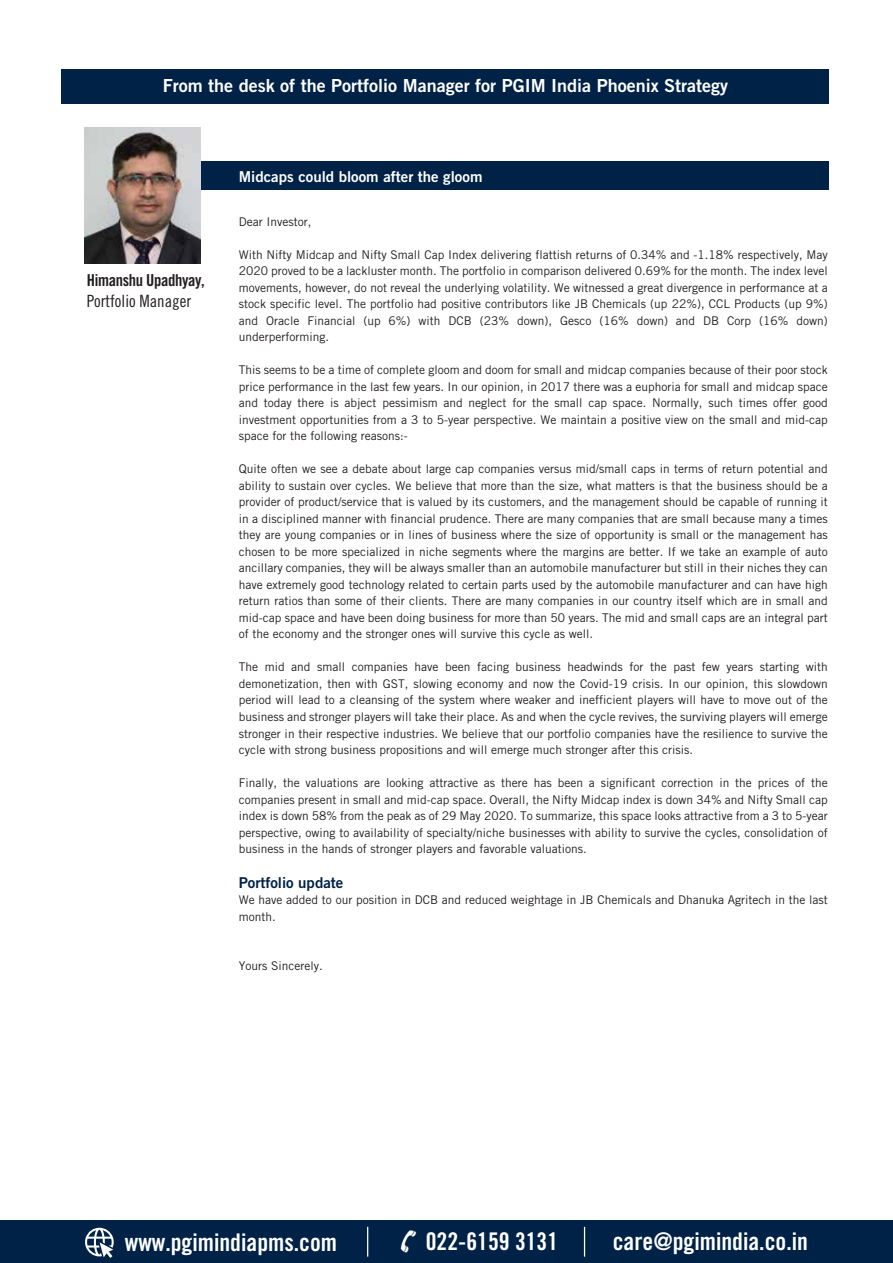
<style>
.page{position:relative;width:893px;height:1263px;background:#fff}
.page>*{position:absolute;margin:0;border:0;box-sizing:border-box;transform-origin:0 0}
.t1{font:700 condensed 24.3px "Prudential Modern";color:#fff}
.t2{font:700 18px "Prudential Modern";color:#fff}
.t3{font:condensed 16.95px "Prudential Modern";color:#231f20}
.t4{font:700 condensed 16.5px "Prudential Modern";letter-spacing:-.02em;color:#231f20}
.t5{font:700 15px "Prudential Modern";color:#fff}
.t6{font:700 15px "Prudential Modern";color:#002247}
.t7{font:500 12px/16.5px "Prudential Modern";color:#231f20;text-align:justify}
</style>
<div class="page">
<div style="left:0;top:1220px;width:893px;height:43px;background:#002247"></div>
<svg style="left:85px;top:1228px;width:29px;height:30px"></svg>
<svg style="left:367px;top:1227px;width:1px;height:29px"></svg>
<svg style="left:584px;top:1227px;width:1px;height:29px"></svg>
<div style="left:196px;top:161px;width:633px;height:28px;background:#002247"></div>
<img style="left:85px;top:128px;width:115px;height:136px">
<div style="left:62px;top:69px;width:767px;height:34px;background:#002247"></div>
<h2 class="t2" style="left:163px;top:74px;width:567px">From the desk of the Portfolio Manager for PGIM India Phoenix Strategy</h2>
<h3 class="t4" style="left:87px;top:270px;width:120px">Himanshu Upadhyay,</h3>
<h3 class="t3" style="left:87px;top:291px;width:106px">Portfolio Manager</h3>
<p class="t5" style="left:239px;top:167px;width:245px">Midcaps could bloom after the gloom</p>
<p class="t7" style="left:239px;top:213px;width:74px">Dear Investor,</p>
<p class="t7" style="left:239px;top:246px;width:591px">With Nifty Midcap and Nifty Small Cap Index delivering flattish returns of 0.34% and -1.18% respectively, May 2020 proved to be a lackluster month. The portfolio in comparison delivered 0.69% for the month. The index level movements, however, do not reveal the underlying volatility. We witnessed a great divergence in performance at a stock specific level. The portfolio had positive contributors like JB Chemicals (up 22%), CCL Products (up 9%) and Oracle Financial (up 6%) with DCB (23% down), Gesco (16% down) and DB Corp (16% down) underperforming.</p>
<p class="t7" style="left:239px;top:362px;width:591px">This seems to be a time of complete gloom and doom for small and midcap companies because of their poor stock price performance in the last few years. In our opinion, in 2017 there was a euphoria for small and midcap space and today there is abject pessimism and neglect for the small cap space. Normally, such times offer good investment opportunities from a 3 to 5-year perspective. We maintain a positive view on the small and mid-cap space for the following reasons:-</p>
<p class="t7" style="left:239px;top:461px;width:591px">Quite often we see a debate about large cap companies versus mid/small caps in terms of return potential and ability to sustain over cycles. We believe that more than the size, what matters is that the business should be a provider of product/service that is valued by its customers, and the management should be capable of running it in a disciplined manner with financial prudence. There are many companies that are small because many a times they are young companies or in lines of business where the size of opportunity is small or the management has chosen to be more specialized in niche segments where the margins are better. If we take an example of auto ancillary companies, they will be always smaller than an automobile manufacturer but still in their niches they can have extremely good technology related to certain parts used by the automobile manufacturer and can have high return ratios than some of their clients. There are many companies in our country itself which are in small and mid-cap space and have been doing business for more than 50 years. The mid and small caps are an integral part of the economy and the stronger ones will survive this cycle as well.</p>
<p class="t7" style="left:239px;top:659px;width:590px">The mid and small companies have been facing business headwinds for the past few years starting with demonetization, then with GST, slowing economy and now the Covid-19 crisis. In our opinion, this slowdown period will lead to a cleansing of the system where weaker and inefficient players will have to move out of the business and stronger players will take their place. As and when the cycle revives, the surviving players will emerge stronger in their respective industries. We believe that our portfolio companies have the resilience to survive the cycle with strong business propositions and will emerge much stronger after this crisis.</p>
<p class="t7" style="left:239px;top:774px;width:591px">Finally, the valuations are looking attractive as there has been a significant correction in the prices of the companies present in small and mid-cap space. Overall, the Nifty Midcap index is down 34% and Nifty Small cap index is down 58% from the peak as of 29 May 2020. To summarize, this space looks attractive from a 3 to 5-year perspective, owing to availability of specialty/niche businesses with ability to survive the cycles, consolidation of business in the hands of stronger players and favorable valuations.</p>
<p class="t6" style="left:239px;top:873px;width:106px">Portfolio update</p>
<p class="t7" style="left:239px;top:891px;width:591px">We have added to our position in DCB and reduced weightage in JB Chemicals and Dhanuka Agritech in the last month.</p>
<p class="t7" style="left:239px;top:957px;width:85px">Yours Sincerely.</p>
<h1 class="t1" style="left:125px;top:1227px;width:214px">www.pgimindiapms.com</h1>
<h1 class="t1" style="left:426px;top:1227px;width:134px">022-6159 3131</h1>
<h1 class="t1" style="left:613px;top:1227px;width:197px">care@pgimindia.co.in</h1>
</div>
